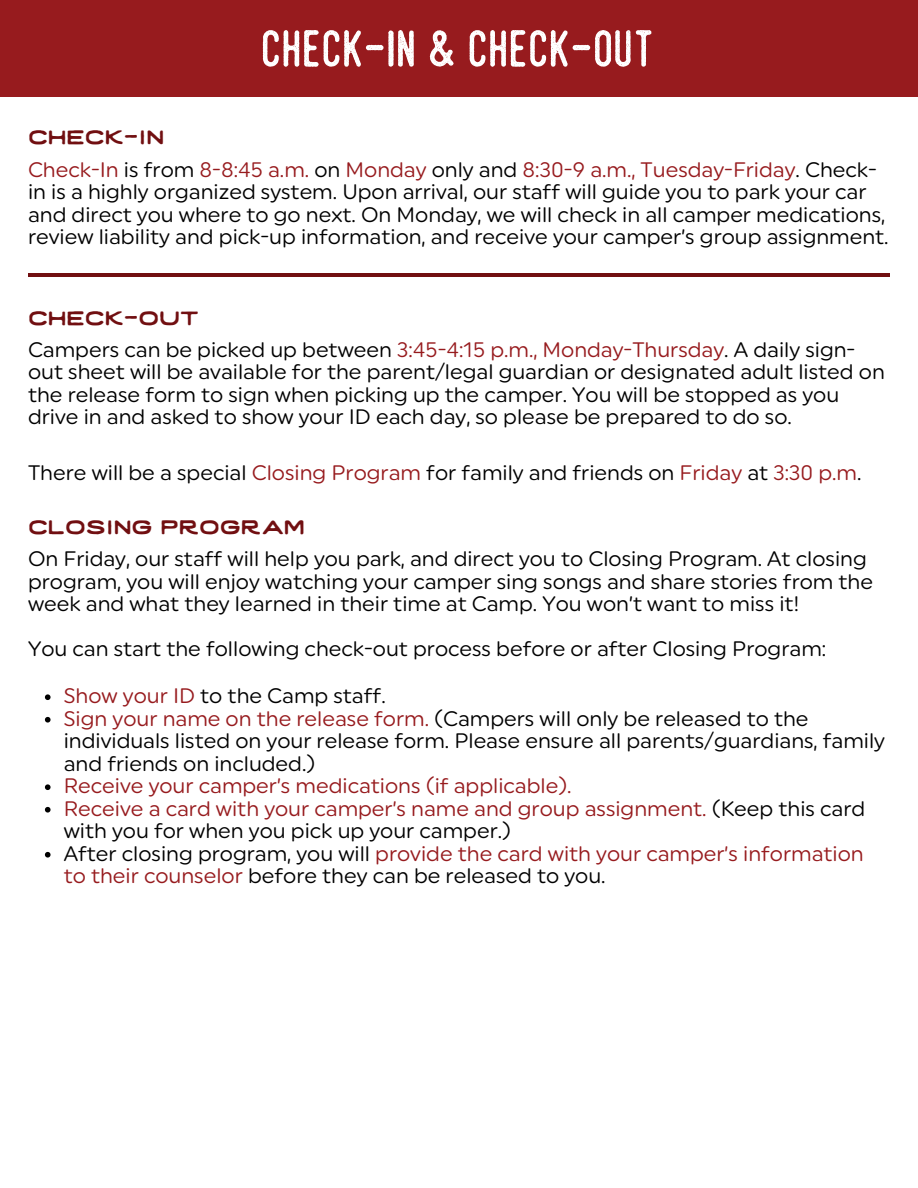
<style>
.page{position:relative;width:918px;height:1188px;background:#fff}
.page>*{position:absolute;margin:0;border:0;box-sizing:border-box;transform-origin:0 0}
.t1{font:51px "Hamurz Vintage";color:#fff}
.t2{font:25.5px "Wayfarer";color:#710f11}
.t3{font:21px/22.5px "Uniform Rnd";color:#000}
.t4{font:21px/22.5px "Uniform Rnd";color:#971b1e}
.s1{color:#971b1e}
.s2{color:#000}
</style>
<div class="page">
<div style="left:0;top:0;width:918px;height:97px;background:#971b1e"></div>
<hr style="left:28px;top:274px;width:862px;height:3px;background:#710f11">
<svg style="left:45px;top:694px;width:6px;height:6px"></svg>
<svg style="left:45px;top:717px;width:6px;height:6px"></svg>
<svg style="left:45px;top:784px;width:6px;height:6px"></svg>
<svg style="left:45px;top:807px;width:6px;height:6px"></svg>
<svg style="left:45px;top:852px;width:6px;height:6px"></svg>
<h1 class="t1" style="left:263px;top:28px;width:394px">CHECK-IN &amp; CHECK-OUT</h1>
<h2 class="t2" style="left:28px;top:118px;width:138px">check-in</h2>
<p class="t3" style="left:28px;top:159px;width:862px"><span class="s1">Check-In</span> is from <span class="s1">8-8:45 a.m.</span> on <span class="s1">Monday</span> only and <span class="s1">8:30-9 a.m., Tuesday-Friday</span>. Check&shy;in is a highly organized system. Upon arrival, our staff will guide you to park your car and direct you where to go next. On Monday, we will check in all camper medications, review liability and pick-up information, and receive your camper’s group assignment.</p>
<p class="t2" style="left:28px;top:299px;width:173px">check-out</p>
<p class="t3" style="left:28px;top:339px;width:858px">Campers can be picked up between <span class="s1">3:45-4:15 p.m., Monday-Thursday</span>. A daily sign&shy;out sheet will be available for the parent/legal guardian or designated adult listed on the release form to sign when picking up the camper. You will be stopped as you drive in and asked to show your ID each day, so please be prepared to do so.</p>
<p class="t3" style="left:28px;top:463px;width:835px">There will be a special <span class="s1">Closing Program</span> for family and friends on <span class="s1">Friday</span> at <span class="s1">3:30 p.m</span>.</p>
<p class="t2" style="left:28px;top:509px;width:278px">Closing program</p>
<h2 class="t3" style="left:28px;top:549px;width:847px">On Friday, our staff will help you park, and direct you to Closing Program. At closing program, you will enjoy watching your camper sing songs and share stories from the week and what they learned in their time at Camp. You won’t want to miss it!</h2>
<p class="t3" style="left:28px;top:639px;width:800px">You can start the following check-out process before or after Closing Program:</p>
<p class="t3" style="left:64px;top:686px;width:323px"><span class="s1">Show your ID</span> to the Camp staff.</p>
<h2 class="t3" style="left:64px;top:708px;width:823px"><span class="s1">Sign your name on the release form.</span> (Campers will only be released to the individuals listed on your release form. Please ensure all parents/guardians, family and friends on included.)</h2>
<p class="t4" style="left:64px;top:776px;width:509px">Receive your camper’s medications (if applicable).</p>
<p class="t4" style="left:64px;top:798px;width:803px">Receive a card with your camper’s name and group assignment. <span class="s2">(Keep this card with you for when you pick up your camper.)</span></p>
<p class="t4" style="left:64px;top:843px;width:802px"><span class="s2">After closing program, you will</span> provide the card with your camper’s information to their counselor <span class="s2">before they can be released to you.</span></p>
</div>
